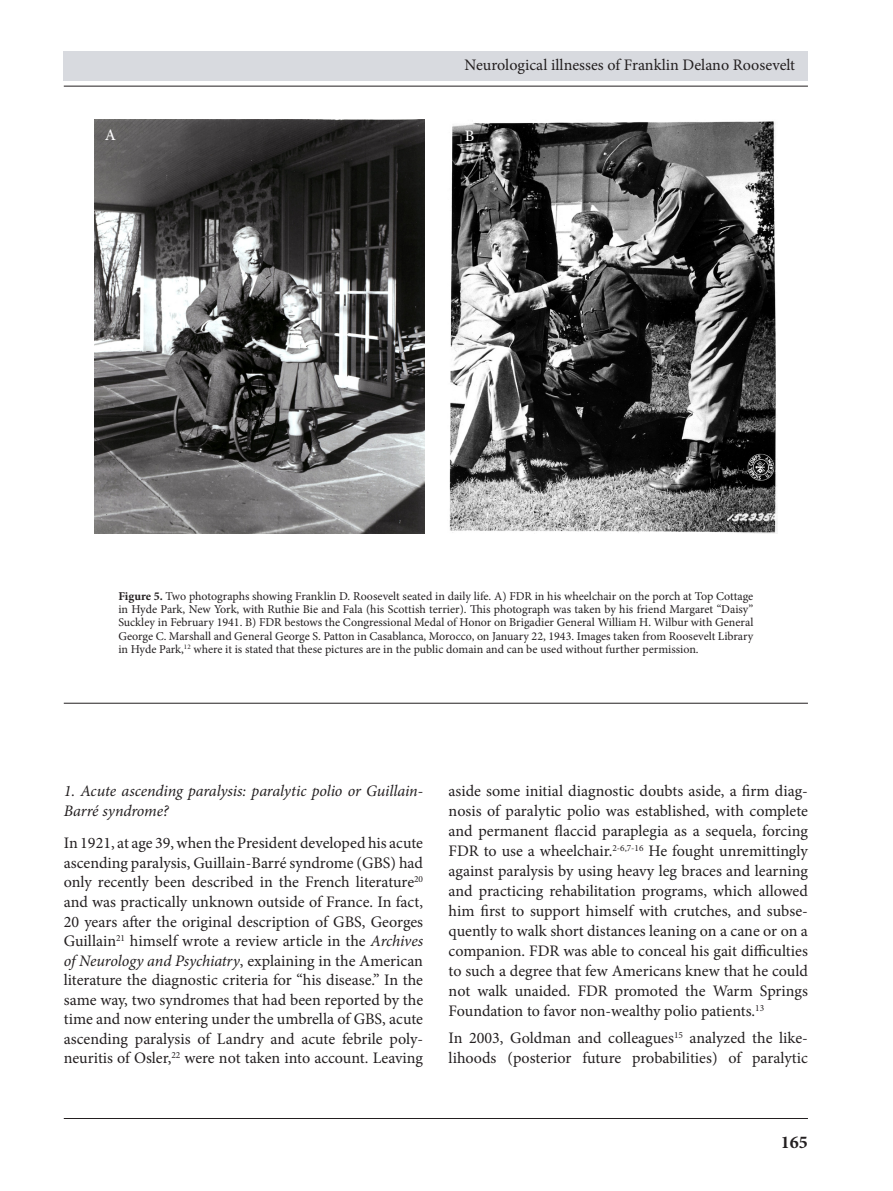
<style>
.page{position:relative;width:893px;height:1191px;background:#fff}
.page>*{position:absolute;margin:0;border:0;box-sizing:border-box;transform-origin:0 0}
.t1{font:700 18px "Minion Pro";color:#231f20}
.t2{font:16.05px/20px "Minion Pro";color:#231f20;text-align:justify}
.t3{font:italic 16.05px/19.5px "Minion Pro";letter-spacing:-.01em;color:#231f20}
.Normal_wrd_1{font:500 16.05px "Minion Pro";color:#fff}
.t4{font:12px/13.2px "Minion Pro";color:#231f20;text-align:justify}
.s1{font-weight:700}
.s2{font-style:italic}
</style>
<div class="page">
<div style="left:64px;top:51px;width:744px;height:30px;background:#d8dadf"></div>
<hr style="left:64px;top:86px;width:744px;height:1px;background:#231f20">
<hr style="left:64px;top:1118px;width:744px;height:1px;background:#231f20">
<hr style="left:64px;top:703px;width:744px;height:1px;background:#231f20">
<img style="left:94px;top:119px;width:330px;height:414px">
<img style="left:449px;top:121px;width:328px;height:412px">
<p class="t2" style="left:465px;top:55px;width:332px">Neurological illnesses of Franklin Delano Roosevelt</p>
<p class="Normal_wrd_1" style="left:105px;top:124px;width:13px">A</p>
<p class="Normal_wrd_1" style="left:465px;top:125px;width:11px">B</p>
<p class="t4" style="left:118px;top:589px;width:637px"><span class="s1">Figure 5.</span> Two photographs showing Franklin D. Roosevelt seated in daily life. A) FDR in his wheelchair on the porch at Top Cottage in Hyde Park, New York, with Ruthie Bie and Fala (his Scottish terrier). This photograph was taken by his friend Margaret “Daisy” Suckley in February 1941. B) FDR bestows the Congressional Medal of Honor on Brigadier General William H. Wilbur with General George C. Marshall and General George S. Patton in Casablanca, Morocco, on January 22, 1943. Images taken from Roosevelt Library in Hyde Park,<sup>12</sup> where it is stated that these pictures are in the public domain and can be used without further permission.</p>
<p class="t3" style="left:64px;top:781px;width:361px">1. Acute ascending paralysis: paralytic polio or Guillain-<br>Barré syndrome?</p>
<p class="t2" style="left:64px;top:833px;width:361px;line-height:19.5px">In 1921, at age 39, when the President developed his acute ascending paralysis, Guillain-Barré syndrome (GBS) had only recently been described in the French literature<sup>20 </sup>and was practically unknown outside of France. In fact, 20 years after the original description of GBS, Georges Guillain<sup>21</sup> himself wrote a review article in the <span class="s2">Archives of Neurology and Psychiatry</span>, explaining in the American literature the diagnostic criteria for “his disease.” In the same way, two syndromes that had been reported by the time and now entering under the umbrella of GBS, acute ascending paralysis of Landry and acute febrile poly&shy;neuritis of Osler,<sup>22</sup> were not taken into account. Leaving</p>
<p class="t2" style="left:449px;top:781px;width:361px">aside some initial diagnostic doubts aside, a firm diag&shy;nosis of paralytic polio was established, with complete and permanent flaccid paraplegia as a sequela, forcing FDR to use a wheelchair.<sup>2-6,7-16</sup> He fought unremittingly against paralysis by using heavy leg braces and learning and practicing rehabilitation programs, which allowed him first to support himself with crutches, and subse&shy;quently to walk short distances leaning on a cane or on a companion. FDR was able to conceal his gait difficulties to such a degree that few Americans knew that he could not walk unaided. FDR promoted the Warm Springs Foundation to favor non-wealthy polio patients.<sup>13</sup></p>
<p class="t2" style="left:449px;top:1028px;width:361px">In 2003, Goldman and colleagues<sup>15</sup> analyzed the like&shy;lihoods (posterior future probabilities) of paralytic</p>
<p class="t1" style="left:781px;top:1130px;width:28px">165</p>
</div>
